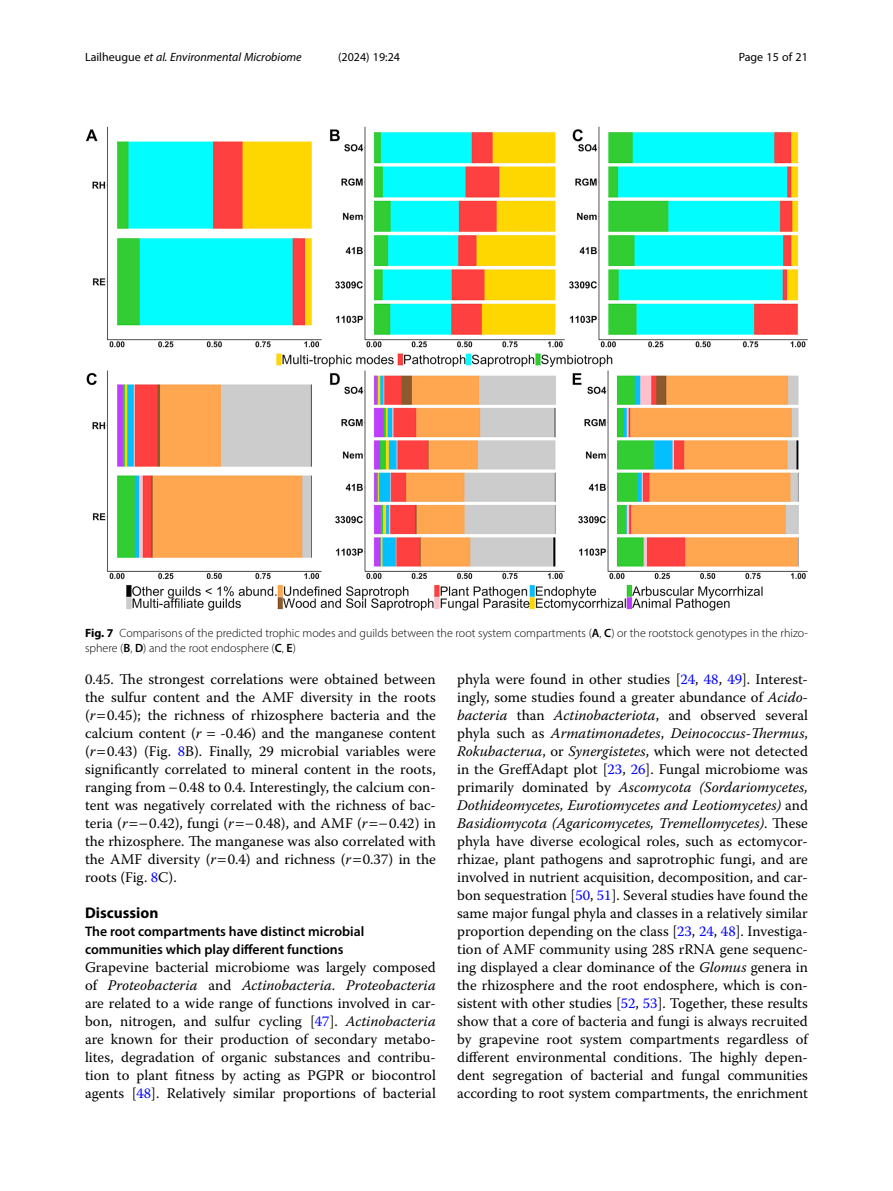
<style>
.page{position:relative;width:893px;height:1191px;background:#fff}
.page>*{position:absolute;margin:0;border:0;box-sizing:border-box;transform-origin:0 0}
.Head_1{font:700 15.45px "Myriad Pro";color:#000}
.Body_Text{font:14.7px/18px "Warnock Pro";color:#000;text-align:justify}
.Body_Text_Indent{font:14.7px/18px "Warnock Pro";color:#000;text-align:justify}
.Head_2_After_1{font:600 13.8px/18px "Myriad Pro";color:#000}
.Figure_Caption{font:300 12px/15px "Myriad Pro";color:#000}
.t1{font:italic 12px "Myriad Pro";color:#000}
.t2{font:12px "Myriad Pro";color:#000}
.s1{font-style:normal}
.s2{font-weight:700}
.s3{font-weight:600}
.s4{font-style:italic}
.s5{color:#00f}
</style>
<div class="page">
<img style="left:86px;top:126px;width:722px;height:484px">
<p class="t1" style="left:85px;top:50px;width:218px"><span class="s1">Lailheugue</span> et al. Environmental Microbiome</p>
<p class="t2" style="left:338px;top:50px;width:63px">(2024) 19:24</p>
<p class="t2" style="left:739px;top:50px;width:71px">Page 15 of 21</p>
<p class="Figure_Caption" style="left:85px;top:625px;width:724px"><span class="s2">Fig. 7</span> Comparisons of the predicted trophic modes and guilds between the root system compartments (<span class="s3">A</span>, <span class="s3">C</span>) or the rootstock genotypes in the rhizo&shy;sphere (<span class="s3">B</span>, <span class="s3">D</span>) and the root endosphere (<span class="s3">C</span>, <span class="s3">E</span>)</p>
<p class="Body_Text_Indent" style="left:85px;top:670px;width:352px">0.45. The strongest correlations were obtained between the sulfur content and the AMF diversity in the roots (<span class="s4">r</span> 0.45); the richness of rhizosphere bacteria and the calcium content (<span class="s4">r</span></p>
<p class="Body_Text_Indent" style="left:85px;top:724px;width:352px;text-indent:136px">-0.46) and the manganese content (<span class="s4">r</span> 0.43) (Fig. <span class="s5">8</span>B). Finally, 29 microbial variables were significantly correlated to mineral content in the roots, ranging from −0.48 to 0.4. Interestingly, the calcium con&shy;tent was negatively correlated with the richness of bac&shy;teria (<span class="s4">r</span> −0.42), fungi (<span class="s4">r</span> −0.48), and AMF (<span class="s4">r</span> −0.42) in the rhizosphere. The manganese was also correlated with the AMF diversity (<span class="s4">r</span> 0.4) and richness (<span class="s4">r</span> 0.37) in the roots (Fig. <span class="s5">8</span>C).</p>
<p class="Head_1" style="left:85px;top:903px;width:75px">Discussion</p>
<p class="Head_2_After_1" style="left:85px;top:922px;width:281px">The root compartments have distinct microbial communities which play different functions</p>
<p class="Body_Text" style="left:85px;top:958px;width:352px">Grapevine bacterial microbiome was largely composed of <span class="s4">Proteobacteria</span> and <span class="s4">Actinobacteria</span>. <span class="s4">Proteobacteria </span>are related to a wide range of functions involved in car&shy;bon, nitrogen, and sulfur cycling [<span class="s5">47</span>]. <span class="s4">Actinobacteria </span>are known for their production of secondary metabo&shy;lites, degradation of organic substances and contribu&shy;tion to plant fitness by acting as PGPR or biocontrol agents [<span class="s5">48</span>]. Relatively similar proportions of bacterial</p>
<p class="Body_Text" style="left:457px;top:670px;width:352px">phyla were found in other studies [<span class="s5">24</span>, <span class="s5">48</span>, <span class="s5">49</span>]. Interest&shy;ingly, some studies found a greater abundance of <span class="s4">Acido&shy;bacteria</span> than <span class="s4">Actinobacteriota</span>, and observed several phyla such as <span class="s4">Armatimonadetes</span>, <span class="s4">Deinococcus</span>-<span class="s4">Thermus</span>, <span class="s4">Rokubacterua</span>, or <span class="s4">Synergistetes</span>, which were not detected in the GreffAdapt plot [<span class="s5">23</span>, <span class="s5">26</span>]. Fungal microbiome was primarily dominated by <span class="s4">Ascomycota (Sordariomycetes, Dothideomycetes, Eurotiomycetes and Leotiomycetes)</span> and <span class="s4">Basidiomycota (Agaricomycetes, Tremellomycetes)</span>. These phyla have diverse ecological roles, such as ectomycor&shy;rhizae, plant pathogens and saprotrophic fungi, and are involved in nutrient acquisition, decomposition, and car&shy;bon sequestration [<span class="s5">50</span>, <span class="s5">51</span>]. Several studies have found the same major fungal phyla and classes in a relatively similar proportion depending on the class [<span class="s5">23</span>, <span class="s5">24</span>, <span class="s5">48</span>]. Investiga&shy;tion of AMF community using 28S rRNA gene sequenc&shy;ing displayed a clear dominance of the <span class="s4">Glomus</span> genera in the rhizosphere and the root endosphere, which is con&shy;sistent with other studies [<span class="s5">52</span>, <span class="s5">53</span>]. Together, these results show that a core of bacteria and fungi is always recruited by grapevine root system compartments regardless of different environmental conditions. The highly depen&shy;dent segregation of bacterial and fungal communities according to root system compartments, the enrichment</p>
</div>
